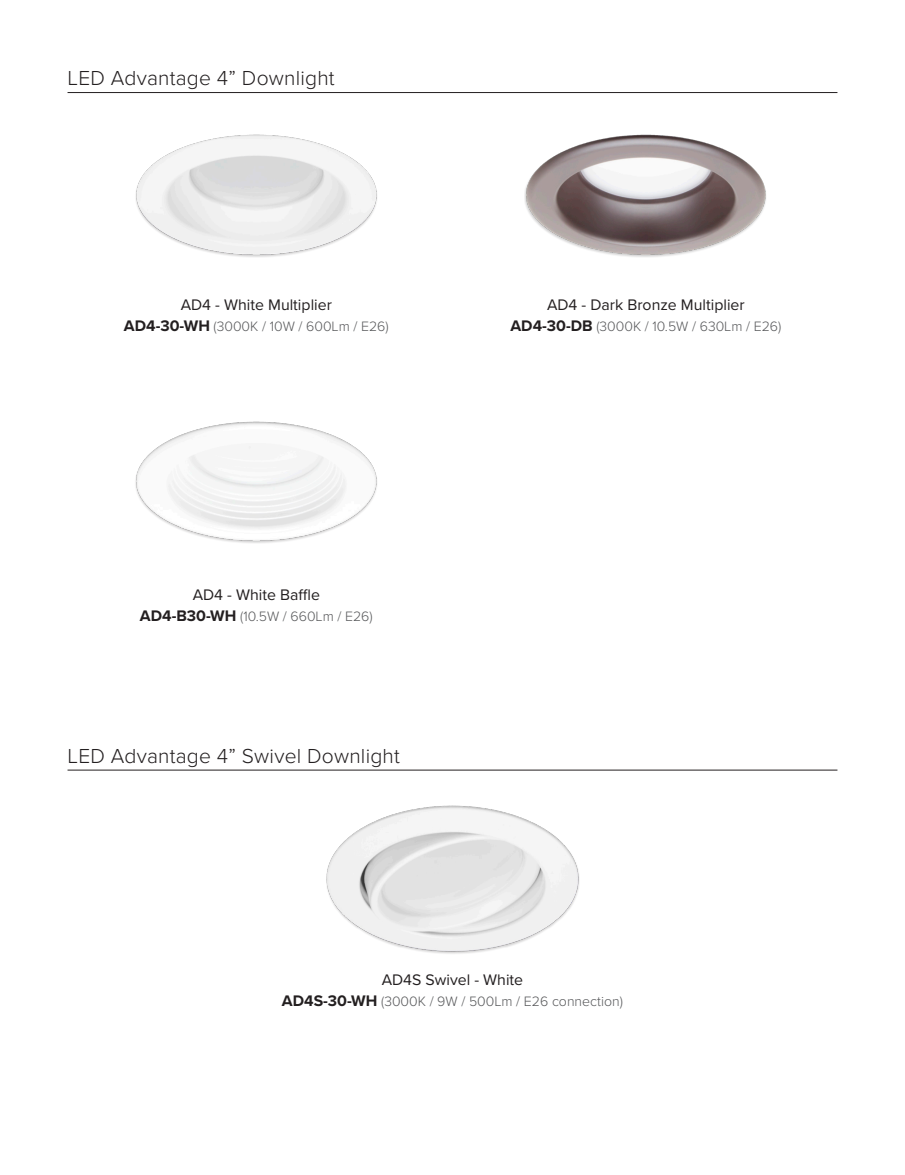
<style>
.page{position:relative;width:905px;height:1175px;background:#fff}
.page>*{position:absolute;margin:0;border:0;box-sizing:border-box;transform-origin:0 0}
.t1{font:300 21px "Proxima Nova";letter-spacing:.01em;color:#231f20}
.t2{font:15.9px "Proxima Nova";color:#231f20}
.t3{font:300 14.1px "Proxima Nova";color:#57585a}
.s1{font-weight:700;font-size:15.9px;color:#231f20}
</style>
<div class="page">
<hr style="left:68px;top:92px;width:769px;height:1px;background:#231f20">
<hr style="left:68px;top:770px;width:769px;height:1px;background:#231f20">
<img style="left:136px;top:134px;width:241px;height:123px">
<img style="left:524px;top:134px;width:242px;height:123px">
<img style="left:135px;top:421px;width:242px;height:122px">
<img style="left:326px;top:805px;width:253px;height:147px">
<p class="t1" style="left:68px;top:65px;width:269px">LED Advantage 4” Downlight</p>
<p class="t2" style="left:181px;top:295px;width:153px">AD4 - White Multiplier</p>
<p class="t3" style="left:124px;top:318px;width:266px"><span class="s1">AD4-30-WH</span> (3000K / 10W / 600Lm / E26)</p>
<p class="t2" style="left:193px;top:585px;width:129px">AD4 - White Baffle</p>
<p class="t3" style="left:140px;top:608px;width:234px"><span class="s1">AD4-B30-WH</span> (10.5W / 660Lm / E26)</p>
<p class="t1" style="left:68px;top:743px;width:334px">LED Advantage 4” Swivel Downlight</p>
<p class="t2" style="left:547px;top:295px;width:199px">AD4 - Dark Bronze Multiplier</p>
<p class="t3" style="left:510px;top:318px;width:272px"><span class="s1">AD4-30-DB</span> (3000K / 10.5W / 630Lm / E26)</p>
<p class="t2" style="left:382px;top:969px;width:143px">AD4S Swivel - White</p>
<p class="t3" style="left:282px;top:992px;width:342px"><span class="s1">AD4S-30-WH</span> (3000K / 9W / 500Lm / E26 connection)</p>
</div>
